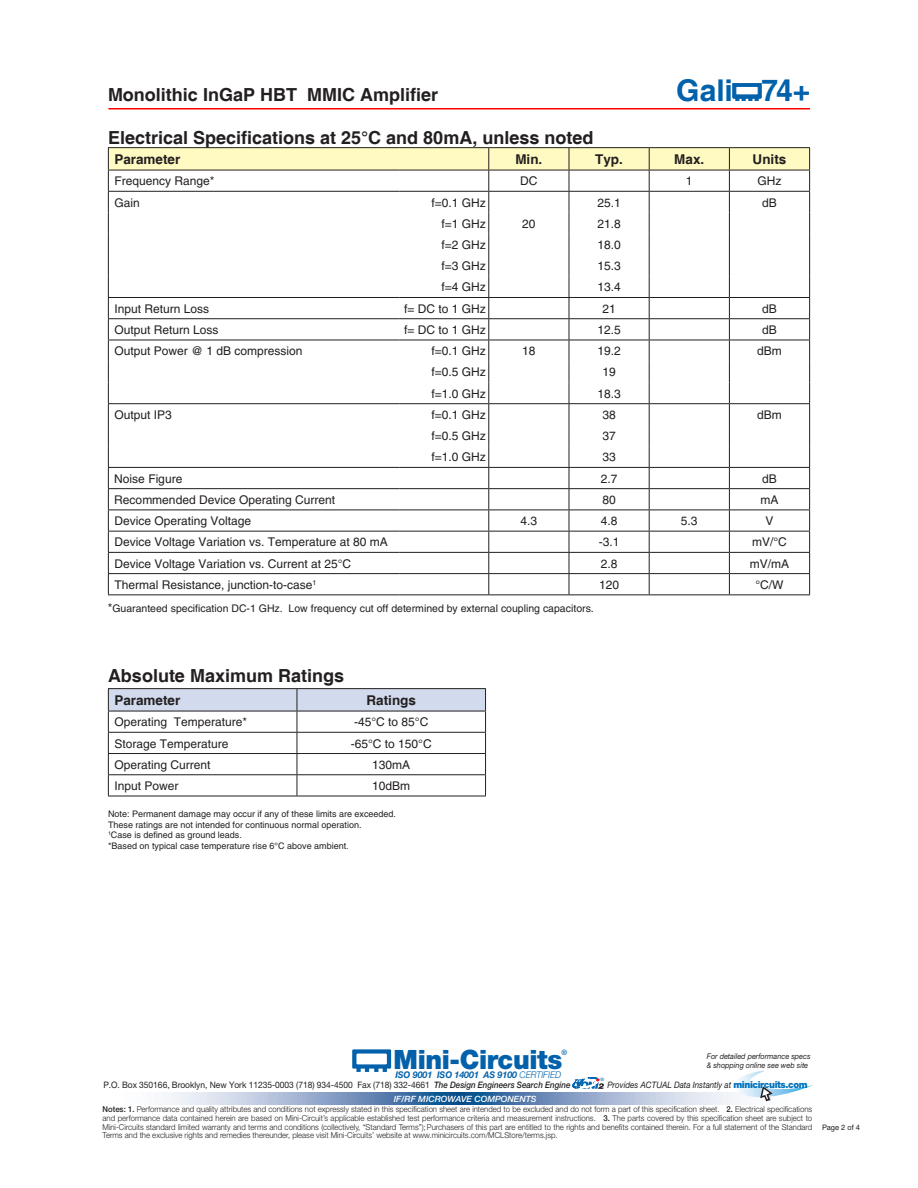
<style>
.page{position:relative;width:918px;height:1188px;background:#fff}
.page>*{position:absolute;margin:0;border:0;box-sizing:border-box;transform-origin:0 0}
.t1{font:700 30px "Helvetica";letter-spacing:-.01em;color:#0161ab}
.t2{font:900 26.7px "Helvetica Neue";letter-spacing:-.015em;color:#0261aa}
.t3{font:700 18px "Helvetica";color:#231f20}
.t4{font:700 13.5px "Helvetica";color:#231f20}
.t5{font:12px "Helvetica";color:#231f20}
.t6{font:10.5px "Helvetica";color:#231f20}
.t7{font:italic 700 9.3px "Helvetica Neue";color:#0261aa;scale:.95 1}
.t8{font:9px/10.8px "Helvetica";color:#231f20}
.t9{font:8.85px "Helvetica Neue";letter-spacing:-.005em;color:#231f20;scale:.95 1}
.t10{font:italic 8.85px "Helvetica Neue";color:#231f20;scale:.9 1}
.t11{font:italic 500 8.55px "Helvetica Neue";color:#fff}
.t12{font:300 8.1px/8.6px "Helvetica Neue";color:#231f20;text-align:justify;scale:.95 1}
.t13{font:italic 7.8px/8.9px "Helvetica Neue";color:#231f20;scale:.95 1}
.t14{font:7.5px "Helvetica";color:#231f20}
.t15{font:500 7.5px "Helvetica Neue";color:#0261aa}
.t16{font:4.5px "Helvetica";color:#0166b3;scale:1.11 1}
.s1{font-size:12px}
.s2{font-weight:300}
.s3{font-weight:500;font-style:italic}
.s4{font-weight:900;font-style:normal;font-size:9.75px;color:#0072bc}
.s5{font-weight:500}
</style>
<div class="page">
<hr style="left:108px;top:108px;width:702px;height:2px;background:#f00">
<svg style="left:352px;top:1049px;width:39px;height:23px"></svg>
<svg style="left:572px;top:1077px;width:32px;height:12px"></svg>
<svg style="left:164px;top:1092px;width:561px;height:12px;background:#8da7c9"></svg>
<svg style="left:725px;top:1071px;width:88px;height:34px"></svg>
<hr style="left:108px;top:147px;width:292px;height:1px;background:#231f20">
<hr style="left:400px;top:147px;width:89px;height:1px;background:#231f20">
<hr style="left:489px;top:147px;width:80px;height:1px;background:#231f20">
<hr style="left:569px;top:147px;width:80px;height:1px;background:#231f20">
<hr style="left:649px;top:147px;width:80px;height:1px;background:#231f20">
<hr style="left:729px;top:147px;width:81px;height:1px;background:#231f20">
<hr style="left:108px;top:594px;width:292px;height:1px;background:#231f20">
<hr style="left:400px;top:594px;width:89px;height:1px;background:#231f20">
<hr style="left:489px;top:594px;width:80px;height:1px;background:#231f20">
<hr style="left:569px;top:594px;width:80px;height:1px;background:#231f20">
<hr style="left:649px;top:594px;width:80px;height:1px;background:#231f20">
<hr style="left:729px;top:594px;width:81px;height:1px;background:#231f20">
<svg style="left:108px;top:148px;width:702px;height:446px"></svg>
<svg style="left:733px;top:83px;width:28px;height:18px"></svg>
<hr style="left:108px;top:688px;width:189px;height:1px;background:#231f20">
<hr style="left:297px;top:688px;width:189px;height:1px;background:#231f20">
<svg style="left:108px;top:689px;width:378px;height:107px"></svg>
<hr style="left:108px;top:796px;width:189px;height:1px;background:#231f20">
<hr style="left:297px;top:796px;width:189px;height:1px;background:#231f20">
<h3 class="t3" style="left:108px;top:83px;width:332px">Monolithic InGaP HBT MMIC Amplifier</h3>
<h1 class="t1" style="left:676px;top:72px;width:136px">Gali 74+</h1>
<h3 class="t3" style="left:108px;top:127px;width:487px">Electrical Specifications at 25°C and 80mA, unless noted</h3>
<h3 class="t4" style="left:114px;top:151px;width:68px">Parameter</h3>
<h3 class="t4" style="left:515px;top:151px;width:28px">Min.</h3>
<h3 class="t4" style="left:595px;top:151px;width:29px">Typ.</h3>
<h3 class="t4" style="left:674px;top:151px;width:32px">Max.</h3>
<h3 class="t4" style="left:753px;top:151px;width:35px">Units</h3>
<h3 class="t5" style="left:114px;top:174px;width:102px">Frequency Range*</h3>
<h3 class="t5" style="left:520px;top:174px;width:19px">DC</h3>
<h3 class="t5" style="left:686px;top:174px;width:8px">1</h3>
<h3 class="t5" style="left:758px;top:174px;width:25px">GHz</h3>
<h3 class="t5" style="left:114px;top:195px;width:27px">Gain</h3>
<h3 class="t5" style="left:431px;top:195px;width:56px">f=0.1 GHz</h3>
<h3 class="t5" style="left:597px;top:195px;width:25px">25.1</h3>
<h3 class="t5" style="left:762px;top:195px;width:16px">dB</h3>
<h3 class="t5" style="left:441px;top:217px;width:46px">f=1 GHz</h3>
<h3 class="t5" style="left:522px;top:217px;width:15px">20</h3>
<h3 class="t5" style="left:597px;top:217px;width:25px">21.8</h3>
<h3 class="t5" style="left:441px;top:238px;width:46px">f=2 GHz</h3>
<h3 class="t5" style="left:597px;top:238px;width:25px">18.0</h3>
<h3 class="t5" style="left:441px;top:259px;width:46px">f=3 GHz</h3>
<h3 class="t5" style="left:597px;top:259px;width:25px">15.3</h3>
<h3 class="t5" style="left:441px;top:280px;width:46px">f=4 GHz</h3>
<h3 class="t5" style="left:597px;top:280px;width:25px">13.4</h3>
<h3 class="t5" style="left:114px;top:302px;width:96px">Input Return Loss</h3>
<h3 class="t5" style="left:404px;top:302px;width:83px">f= DC to 1 GHz</h3>
<h3 class="t5" style="left:602px;top:302px;width:15px">21</h3>
<h3 class="t5" style="left:762px;top:302px;width:16px">dB</h3>
<h3 class="t5" style="left:114px;top:323px;width:106px">Output Return Loss</h3>
<h3 class="t5" style="left:404px;top:323px;width:83px">f= DC to 1 GHz</h3>
<h3 class="t5" style="left:597px;top:323px;width:25px">12.5</h3>
<h3 class="t5" style="left:762px;top:323px;width:16px">dB</h3>
<h3 class="t5" style="left:114px;top:344px;width:190px">Output Power @ 1 dB compression</h3>
<h3 class="t5" style="left:431px;top:344px;width:56px">f=0.1 GHz</h3>
<h3 class="t5" style="left:522px;top:344px;width:15px">18</h3>
<h3 class="t5" style="left:597px;top:344px;width:25px">19.2</h3>
<h3 class="t5" style="left:757px;top:344px;width:26px">dBm</h3>
<h3 class="t5" style="left:431px;top:365px;width:56px">f=0.5 GHz</h3>
<h3 class="t5" style="left:602px;top:365px;width:15px">19</h3>
<h3 class="t5" style="left:431px;top:387px;width:56px">f=1.0 GHz</h3>
<h3 class="t5" style="left:597px;top:387px;width:25px">18.3</h3>
<h3 class="t5" style="left:114px;top:408px;width:59px">Output IP3</h3>
<h3 class="t5" style="left:431px;top:408px;width:56px">f=0.1 GHz</h3>
<h3 class="t5" style="left:602px;top:408px;width:15px">38</h3>
<h3 class="t5" style="left:757px;top:408px;width:26px">dBm</h3>
<h3 class="t5" style="left:431px;top:429px;width:56px">f=0.5 GHz</h3>
<h3 class="t5" style="left:602px;top:429px;width:15px">37</h3>
<h3 class="t5" style="left:431px;top:450px;width:56px">f=1.0 GHz</h3>
<h3 class="t5" style="left:602px;top:450px;width:15px">33</h3>
<h3 class="t5" style="left:114px;top:471px;width:70px">Noise Figure</h3>
<h3 class="t5" style="left:601px;top:471px;width:18px">2.7</h3>
<h3 class="t5" style="left:762px;top:471px;width:16px">dB</h3>
<h3 class="t5" style="left:114px;top:493px;width:222px">Recommended Device Operating Current</h3>
<h3 class="t5" style="left:602px;top:493px;width:15px">80</h3>
<h3 class="t5" style="left:760px;top:493px;width:19px">mA</h3>
<h3 class="t5" style="left:114px;top:514px;width:138px">Device Operating Voltage</h3>
<h3 class="t5" style="left:521px;top:514px;width:18px">4.3</h3>
<h3 class="t5" style="left:601px;top:514px;width:18px">4.8</h3>
<h3 class="t5" style="left:681px;top:514px;width:18px">5.3</h3>
<h3 class="t5" style="left:765px;top:514px;width:10px">V</h3>
<h3 class="t5" style="left:114px;top:535px;width:275px">Device Voltage Variation vs. Temperature at 80 mA</h3>
<h3 class="t5" style="left:599px;top:535px;width:22px">-3.1</h3>
<h3 class="t5" style="left:752px;top:535px;width:36px">mV/°C</h3>
<h3 class="t5" style="left:114px;top:556px;width:238px">Device Voltage Variation vs. Current at 25°C</h3>
<h3 class="t5" style="left:601px;top:556px;width:18px">2.8</h3>
<h3 class="t5" style="left:750px;top:556px;width:41px">mV/mA</h3>
<h3 class="t5" style="left:114px;top:578px;width:203px">Thermal Resistance, junction-to-case<sup>1</sup></h3>
<h3 class="t5" style="left:599px;top:578px;width:22px">120</h3>
<h3 class="t5" style="left:755px;top:578px;width:30px">°C/W</h3>
<p class="t6" style="left:108px;top:602px;width:488px"><span class="s1">*</span>Guaranteed specification DC-1 GHz. Low frequency cut off determined by external coupling capacitors.</p>
<h3 class="t3" style="left:108px;top:664px;width:238px">Absolute Maximum Ratings</h3>
<h3 class="t4" style="left:114px;top:692px;width:68px">Parameter</h3>
<h3 class="t4" style="left:367px;top:692px;width:51px">Ratings</h3>
<h3 class="t5" style="left:114px;top:715px;width:134px">Operating Temperature*</h3>
<h3 class="t5" style="left:354px;top:715px;width:76px">-45°C to 85°C</h3>
<h3 class="t5" style="left:114px;top:736px;width:116px">Storage Temperature</h3>
<h3 class="t5" style="left:351px;top:736px;width:82px">-65°C to 150°C</h3>
<h3 class="t5" style="left:114px;top:758px;width:98px">Operating Current</h3>
<h3 class="t5" style="left:372px;top:758px;width:40px">130mA</h3>
<h3 class="t5" style="left:114px;top:779px;width:66px">Input Power</h3>
<h3 class="t5" style="left:372px;top:779px;width:40px">10dBm</h3>
<p class="t8" style="left:108px;top:808px;width:290px">Note: Permanent damage may occur if any of these limits are exceeded.<br>These ratings are not intended for continuous normal operation.<br><sup>1</sup>Case is defined as ground leads.<br>*Based on typical case temperature rise 6°C above ambient.</p>
<h2 class="t2" style="left:394px;top:1043px;width:170px">Mini-Circuits</h2>
<p class="t7" style="left:395px;top:1069px;width:176px">ISO 9001 ISO 14001 AS 9100 <span class="s2">CERTIFIED</span></p>
<p class="t15" style="left:562px;top:1048px;width:7px">®</p>
<p class="t9" style="left:103px;top:1080px;width:493px">P.O. Box 350166, Brooklyn, New York 11235-0003 (718) 934-4500 Fax (718) 332-4661 <span class="s3">The Design Engineers Search Engine</span></p>
<p class="t13" style="left:707px;top:1052px;width:111px">For detailed performance specs &amp; shopping online see web site</p>
<p class="t10" style="left:607px;top:1080px;width:224px">Provides ACTUAL Data Instantly at <span class="s4">minicircuits.com</span></p>
<p class="t16" style="left:601px;top:1077px;width:5px">®</p>
<p class="t12" style="left:103px;top:1105px;width:749px"><span class="s5">Notes: 1.</span> Performance and quality attributes and conditions not expressly stated in this specification sheet are intended to be excluded and do not form a part of this specification sheet. <span class="s5">2.</span> Electrical specifications and performance data contained herein are based on Mini-Circuit’s applicable established test performance criteria and measurement instructions. <span class="s5">3.</span> The parts covered by this specification sheet are subject to Mini-Circuits standard limited warranty and terms and conditions (collectively, “Standard Terms”);Purchasers of this part are entitled to the rights and benefits contained therein. For a full statement of the Standard Terms and the exclusive rights and remedies thereunder, please visit Mini-Circuits’ website at www.minicircuits.com/MCLStore/terms.jsp.</p>
<p class="t11" style="left:394px;top:1094px;width:144px">IF/RF MICROWAVE COMPONENTS</p>
<p class="t14" style="left:822px;top:1123px;width:40px">Page 2 of 4</p>
</div>
